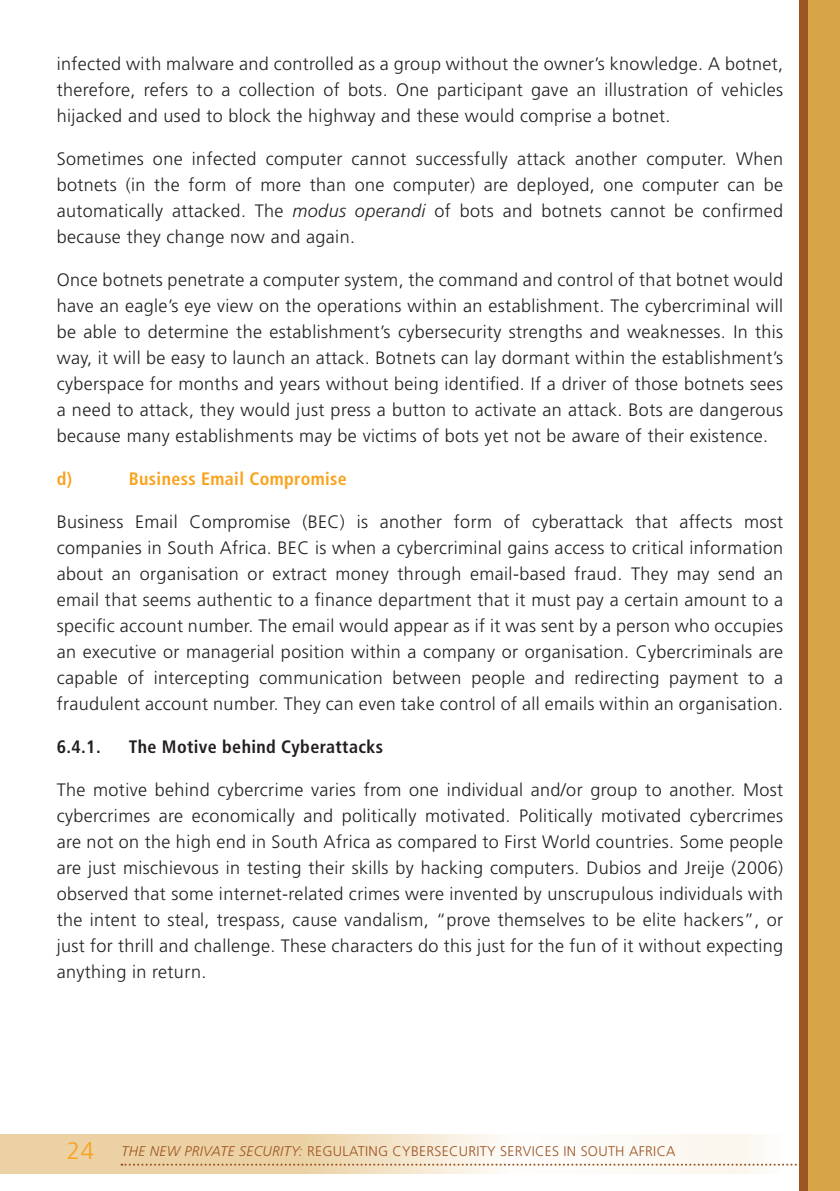
<style>
.page{position:relative;width:840px;height:1191px;background:#fff}
.page>*{position:absolute;margin:0;border:0;box-sizing:border-box;transform-origin:0 0}
.t1{font:300 18px/26px "Frutiger LT Std";letter-spacing:.02em;color:#231f20;text-align:justify}
.t2{font:700 condensed 18px "Frutiger LT Std";letter-spacing:.02em;color:#231f20}
.t3{font:700 condensed 18px "Frutiger LT Std";letter-spacing:.02em;color:#f9a21c}
.t4{font:300 14px "Frutiger LT Std";letter-spacing:.02em;color:#9d5423}
.s1{font-style:italic}
.s2{font-size:24px;color:#f9a21c}
</style>
<div class="page">
<svg style="left:0;top:1134px;width:780px;height:39px"></svg>
<svg style="left:121px;top:1163px;width:719px;height:2px"></svg>
<div style="left:798px;top:0;width:10px;height:1191px;background:#9d5423"></div>
<div style="left:808px;top:0;width:31px;height:1191px;background:#d7a448"></div>
<p class="t1" style="left:57px;top:51px;width:727px">infected with malware and controlled as a group without the owner’s knowledge. A botnet, therefore, refers to a collection of bots. One participant gave an illustration of vehicles hijacked and used to block the highway and these would comprise a botnet.</p>
<p class="t1" style="left:57px;top:146px;width:727px">Sometimes one infected computer cannot successfully attack another computer. When botnets (in the form of more than one computer) are deployed, one computer can be automatically attacked. The <span class="s1">modus operandi</span> of bots and botnets cannot be confirmed because they change now and again.</p>
<p class="t1" style="left:57px;top:267px;width:727px">Once botnets penetrate a computer system, the command and control of that botnet would have an eagle’s eye view on the operations within an establishment. The cybercriminal will be able to determine the establishment’s cybersecurity strengths and weaknesses. In this way, it will be easy to launch an attack. Botnets can lay dormant within the establishment’s cyberspace for months and years without being identified. If a driver of those botnets sees a need to attack, they would just press a button to activate an attack. Bots are dangerous because many establishments may be victims of bots yet not be aware of their existence.</p>
<p class="t3" style="left:57px;top:468px;width:17px">d)</p>
<p class="t3" style="left:129px;top:468px;width:219px">Business Email Compromise</p>
<p class="t1" style="left:57px;top:509px;width:727px">Business Email Compromise (BEC) is another form of cyberattack that affects most companies in South Africa. BEC is when a cybercriminal gains access to critical information about an organisation or extract money through email-based fraud. They may send an email that seems authentic to a finance department that it must pay a certain amount to a specific account number. The email would appear as if it was sent by a person who occupies an executive or managerial position within a company or organisation. Cybercriminals are capable of intercepting communication between people and redirecting payment to a fraudulent account number. They can even take control of all emails within an organisation.</p>
<p class="t2" style="left:57px;top:736px;width:45px">6.4.1.</p>
<p class="t2" style="left:129px;top:736px;width:256px">The Motive behind Cyberattacks</p>
<p class="t1" style="left:57px;top:777px;width:727px">The motive behind cybercrime varies from one individual and/or group to another. Most cybercrimes are economically and politically motivated. Politically motivated cybercrimes are not on the high end in South Africa as compared to First World countries. Some people are just mischievous in testing their skills by hacking computers. Dubios and Jreije (2006) observed that some internet-related crimes were invented by unscrupulous individuals with the intent to steal, trespass, cause vandalism, “prove themselves to be elite hackers”, or just for thrill and challenge. These characters do this just for the fun of it without expecting anything in return.</p>
<p class="t4" style="left:67px;top:1143px;width:609px"><span class="s2">24</span> <span class="s1">THE NEW PRIVATE SECURITY:</span> REGULATING CYBERSECURITY SERVICES IN SOUTH AFRICA</p>
</div>
